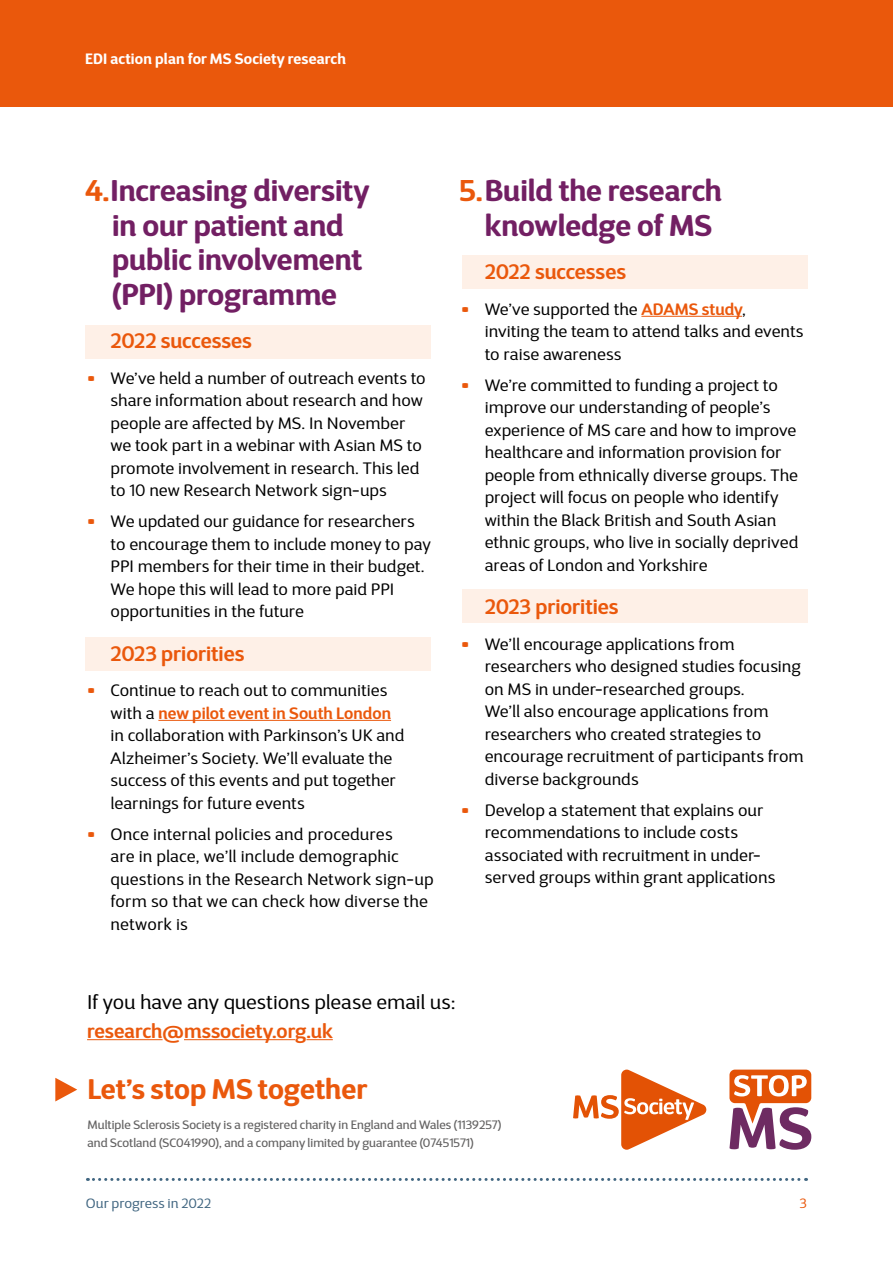
<style>
.page{position:relative;width:893px;height:1263px;background:#fff}
.page>*{position:absolute;margin:0;border:0;box-sizing:border-box;transform-origin:0 0}
.t1{font:700 30px/34.5px "D Sari";letter-spacing:-.005em;color:#721f63}
.t2{font:700 28.35px "D Sari";color:#ea580c}
.t3{font:600 21px "D Sari";letter-spacing:-.005em;color:#ea580c}
.t4{font:19.95px/29px "D Sari";color:#000}
.t5{font:16.5px/22.5px "D Sari";letter-spacing:.005em;color:#000}
.t6{font:700 15px "D Sari";letter-spacing:.01em;color:#fff}
.t7{font:13.5px "D Sari";letter-spacing:.005em;color:#416681}
.t8{font:13.5px "D Sari";color:#ea580c}
.t9{font:12.15px/18.3px "D Sari";color:#646363}
.s1{color:#ea580c}
.s2{font-size:37.5px;color:#ea580c}
.s3{font-weight:600;color:#ea580c}
</style>
<div class="page">
<div style="left:462px;top:590px;width:345px;height:33px;background:#fef0e7"></div>
<div style="left:462px;top:255px;width:345px;height:33px;background:#fef0e7"></div>
<div style="left:85px;top:638px;width:345px;height:33px;background:#fef0e7"></div>
<div style="left:85px;top:325px;width:345px;height:33px;background:#fef0e7"></div>
<svg style="left:87px;top:1178px;width:719px;height:3px"></svg>
<hr style="left:158px;top:720px;width:233px;height:1px;background:#ea580c">
<hr style="left:641px;top:316px;width:101px;height:1px;background:#ea580c">
<div style="left:0;top:0;width:893px;height:106px;background:#ea580c"></div>
<svg style="left:729px;top:1069px;width:82px;height:81px"></svg>
<svg style="left:573px;top:1069px;width:133px;height:81px"></svg>
<svg style="left:55px;top:1078px;width:22px;height:23px"></svg>
<hr style="left:87px;top:1039px;width:76px;height:1px;background:#ea580c">
<hr style="left:184px;top:1039px;width:111px;height:1px;background:#ea580c">
<svg style="left:306px;top:1039px;width:27px;height:1px"></svg>
<p class="t6" style="left:85px;top:50px;width:262px">EDI action plan for MS Society research</p>
<p class="t1" style="left:112px;top:173px;width:259px;text-indent:-27px"><span class="s1">4.</span>Increasing diversity in our patient and public involvement (PPI) programme</p>
<p class="t3" style="left:111px;top:328px;width:143px">2022 successes</p>
<p class="t5" style="left:111px;top:366px;width:317px;text-indent:-26px"><span class="s2">•</span> We’ve held a number of outreach events to share information about research and how people are affected by MS. In November we took part in a webinar with Asian MS to promote involvement in research. This led to 10 new Research Network sign-ups</p>
<p class="t5" style="left:111px;top:510px;width:322px;text-indent:-26px"><span class="s2">•</span> We updated our guidance for researchers to encourage them to include money to pay PPI members for their time in their budget.<br>We hope this will lead to more paid PPI opportunities in the future</p>
<p class="t3" style="left:111px;top:640px;width:135px">2023 priorities</p>
<p class="t5" style="left:111px;top:679px;width:295px;text-indent:-26px"><span class="s2">•</span> Continue to reach out to communities with a <span class="s3">new pilot event in South London </span>in collaboration with Parkinson’s UK and Alzheimer’s Society. We’ll evaluate the success of this events and put together learnings for future events</p>
<p class="t5" style="left:111px;top:823px;width:324px;text-indent:-26px"><span class="s2">•</span> Once internal policies and procedures<br>are in place, we’ll include demographic questions in the Research Network sign-up form so that we can check how diverse the network is</p>
<p class="t1" style="left:459px;top:173px;width:264px;text-align:center"><span class="s1">5.</span>Build the research knowledge of MS</p>
<p class="t3" style="left:485px;top:259px;width:143px">2022 successes</p>
<p class="t5" style="left:485px;top:297px;width:320px;text-indent:-26px"><span class="s2">•</span> We’ve supported the <span class="s3">ADAMS study</span>, inviting the team to attend talks and events to raise awareness</p>
<p class="t5" style="left:485px;top:373px;width:315px;text-indent:-26px"><span class="s2">•</span> We’re committed to funding a project to improve our understanding of people’s experience of MS care and how to improve healthcare and information provision for people from ethnically diverse groups. The project will focus on people who identify within the Black British and South Asian ethnic groups, who live in socially deprived areas of London and Yorkshire</p>
<p class="t3" style="left:485px;top:594px;width:135px">2023 priorities</p>
<p class="t5" style="left:485px;top:633px;width:320px;text-indent:-26px"><span class="s2">•</span> We’ll encourage applications from researchers who designed studies focusing on MS in under-researched groups.<br>We’ll also encourage applications from researchers who created strategies to encourage recruitment of participants from diverse backgrounds</p>
<p class="t5" style="left:485px;top:799px;width:292px;text-indent:-26px"><span class="s2">•</span> Develop a statement that explains our recommendations to include costs associated with recruitment in under&shy;served groups within grant applications</p>
<p class="t4" style="left:87px;top:987px;width:370px">If you have any questions please email us: <span class="s3">research@mssociety.org.uk</span></p>
<p class="t2" style="left:87px;top:1071px;width:281px">Let’s stop MS together</p>
<p class="t9" style="left:87px;top:1115px;width:415px">Multiple Sclerosis Society is a registered charity in England and Wales (1139257) and Scotland (SC041990), and a company limited by guarantee (07451571)</p>
<p class="t7" style="left:86px;top:1195px;width:127px">Our progress in 2022</p>
<p class="t8" style="left:799px;top:1195px;width:9px">3</p>
</div>
